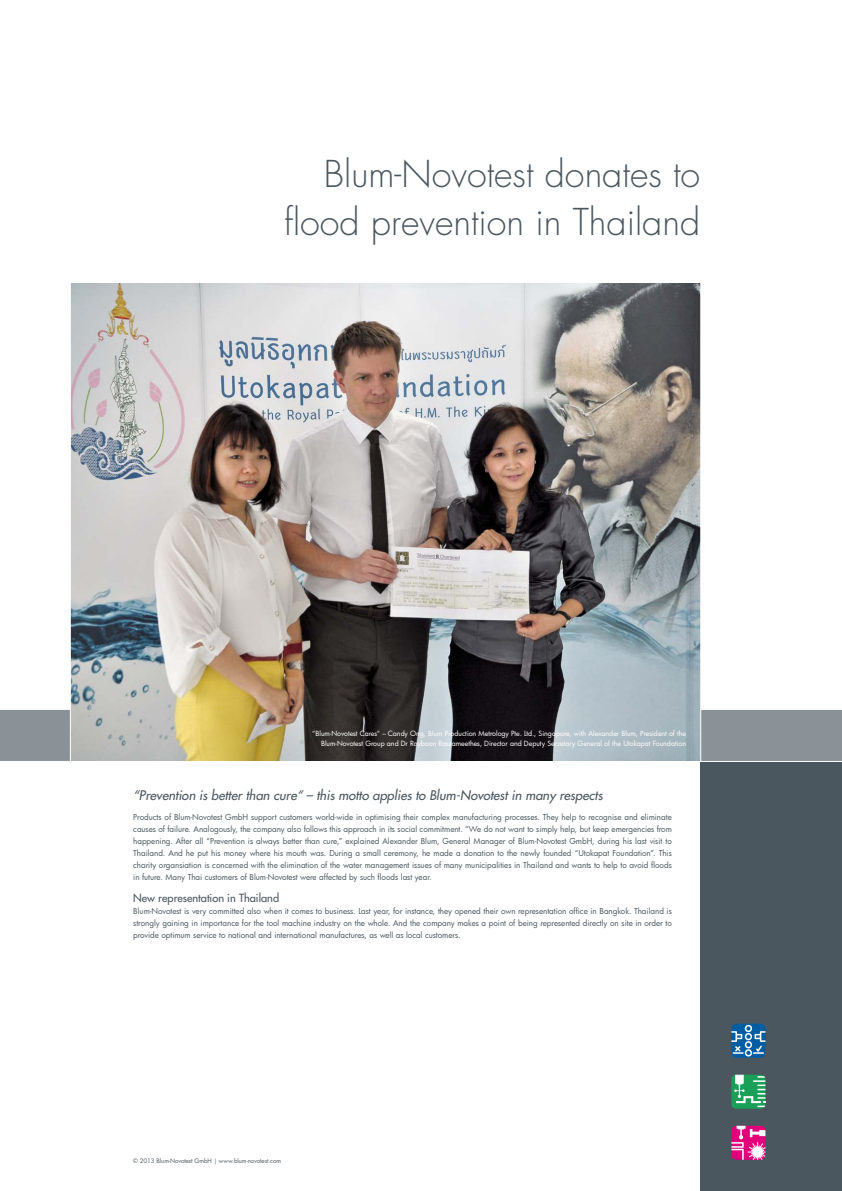
<style>
.page{position:relative;width:842px;height:1191px;background:#fff}
.page>*{position:absolute;margin:0;border:0;box-sizing:border-box;transform-origin:0 0}
.t1{font:300 36px/48px "Futura";color:#4b575f;text-align:right}
.t2{font:italic 13px "Futura";color:#4b575f}
.t3{font:11px "Futura";color:#4b575f}
.t4{font:8px/12px "Futura";letter-spacing:-.005em;color:#4b575f;text-align:justify}
.t5{font:7px/10px "Futura";letter-spacing:-.005em;color:#fff;text-align:right}
.t6{font:6px "Futura";color:#4b575f}
</style>
<div class="page">
<div style="left:700px;top:761px;width:142px;height:430px;background:#4b575f"></div>
<div style="left:0;top:710px;width:842px;height:51px;background:#8a9297"></div>
<hr style="left:0;top:761px;width:842px;height:1px;background:#fff">
<img style="left:71px;top:283px;width:629px;height:478px">
<hr style="left:70px;top:276px;width:1px;height:486px;background:#fff">
<hr style="left:700px;top:281px;width:1px;height:480px;background:#fff">
<svg style="left:731px;top:1125px;width:34px;height:34px"></svg>
<div style="left:731px;top:1074px;width:34px;height:34px;background:#199f57;border-radius:5px"></div>
<svg style="left:734px;top:1074px;width:31px;height:33px"></svg>
<svg style="left:731px;top:1023px;width:34px;height:34px"></svg>
<svg style="left:731px;top:1024px;width:34px;height:32px"></svg>
<h1 class="t1" style="left:284px;top:151px;width:417px">Blum-Novotest donates to flood prevention in Thailand</h1>
<p class="t5" style="left:312px;top:728px;width:375px">“Blum-Novotest Cares“ – Candy Ong, Blum Production Metrology Pte. Ltd., Singapore, with Alexander Blum, President of the<br>Blum-Novotest Group and Dr Royboon Rassameethes, Director and Deputy Secretary General of the Utokapat Foundation</p>
<h2 class="t2" style="left:133px;top:787px;width:471px">“Prevention is better than cure“ – this motto applies to Blum-Novotest in many respects</h2>
<p class="t4" style="left:133px;top:811px;width:540px">Products of Blum-Novotest GmbH support customers world-wide in optimising their complex manufacturing processes. They help to recognise and eliminate causes of failure. Analogously, the company also follows this approach in its social commitment. “We do not want to simply help, but keep emergencies from happening. After all “Prevention is always better than cure,” explained Alexander Blum, General Manager of Blum-Novotest GmbH, during his last visit to Thailand. And he put his money where his mouth was. During a small ceremony, he made a donation to the newly founded “Utokapat Foundation”. This charity organsiation is concerned with the elimination of the water management issues of many municipalities in Thailand and wants to help to avoid floods in future. Many Thai customers of Blum-Novotest were affected by such floods last year.</p>
<h3 class="t3" style="left:133px;top:891px;width:147px">New representation in Thailand</h3>
<p class="t4" style="left:133px;top:905px;width:540px">Blum-Novotest is very committed also when it comes to business. Last year, for instance, they opened their own representation office in Bangkok. Thailand is strongly gaining in importance for the tool machine industry on the whole. And the company makes a point of being represented directly on site in order to provide optimum service to national and international manufactures, as well as local customers.</p>
<p class="t6" style="left:133px;top:1156px;width:149px">© 2013 Blum-Novotest GmbH | www.blum-novotest.com</p>
</div>
